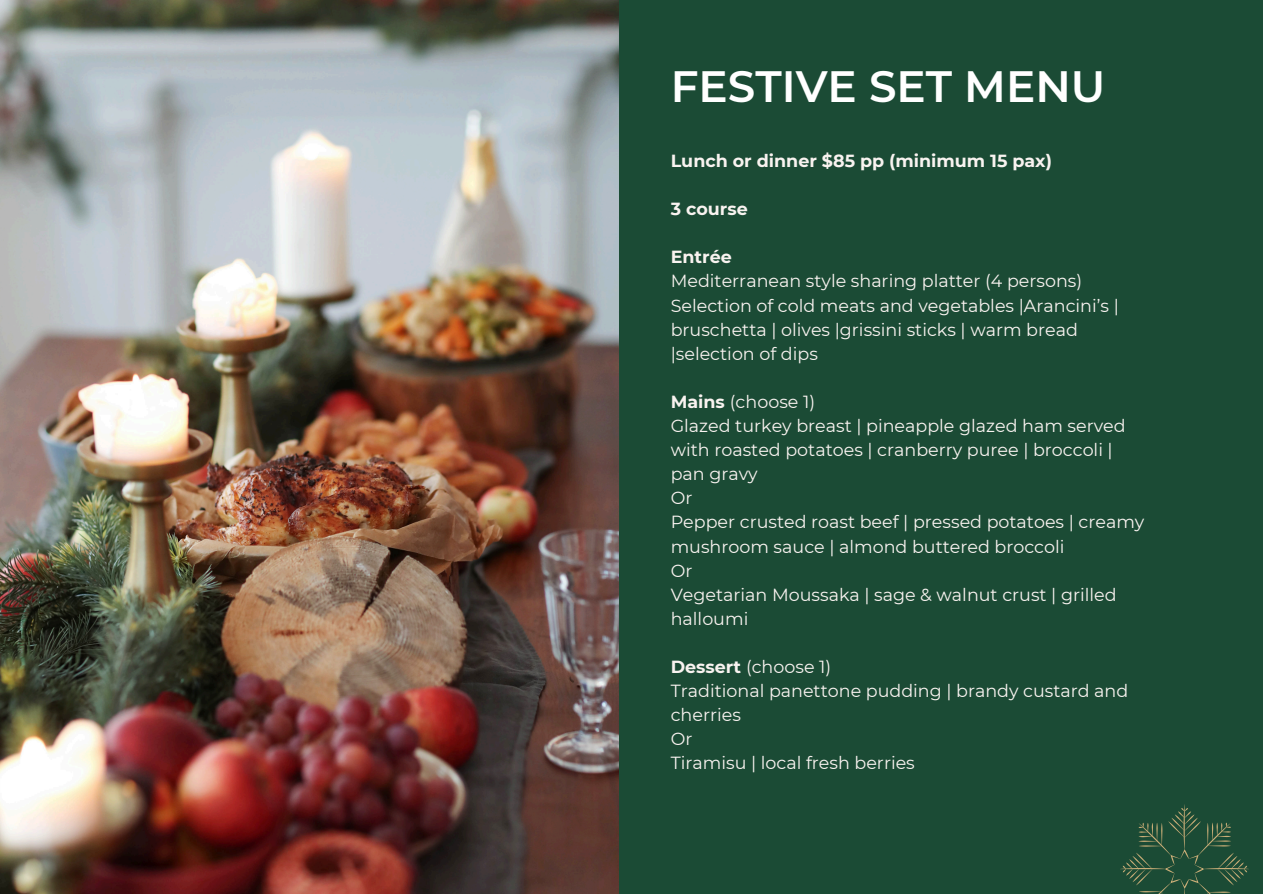
<style>
.page{position:relative;width:1263px;height:894px;background:#fff}
.page>*{position:absolute;margin:0;border:0;box-sizing:border-box;transform-origin:0 0}
.t1{font:600 43.8px "Montserrat";color:#fff}
.t2{font:17.55px/24px "Montserrat";color:#f9f3f0}
.t3{font:700 17.55px "Montserrat";color:#f9f3f0}
.s1{font-weight:700}
</style>
<div class="page">
<div style="left:0;top:0;width:1263px;height:893px;background:#1b4b35"></div>
<img style="left:0;top:0;width:618px;height:893px">
<svg style="left:1120px;top:804px;width:129px;height:89px"></svg>
<h1 class="t1" style="left:671px;top:60px;width:436px">FESTIVE SET MENU</h1>
<h2 class="t3" style="left:671px;top:150px;width:383px">Lunch or dinner $85 pp (minimum 15 pax)</h2>
<h2 class="t3" style="left:671px;top:198px;width:79px">3 course</h2>
<p class="t3" style="left:671px;top:246px;width:63px">Entrée</p>
<p class="t2" style="left:671px;top:269px;width:413px">Mediterranean style sharing platter (4 persons)</p>
<p class="t2" style="left:671px;top:293px;width:450px">Selection of cold meats and vegetables |Arancini’s | bruschetta | olives |grissini sticks | warm bread |selection of dips</p>
<p class="t2" style="left:671px;top:389px;width:146px"><span class="s1">Mains</span> (choose 1)</p>
<p class="t2" style="left:671px;top:413px;width:456px">Glazed turkey breast | pineapple glazed ham served with roasted potatoes | cranberry puree | broccoli | pan gravy</p>
<p class="t2" style="left:671px;top:486px;width:23px">Or</p>
<p class="t2" style="left:671px;top:510px;width:475px">Pepper crusted roast beef | pressed potatoes | creamy mushroom sauce | almond buttered broccoli</p>
<p class="t2" style="left:671px;top:558px;width:23px">Or</p>
<p class="t2" style="left:671px;top:582px;width:447px">Vegetarian Moussaka | sage &amp; walnut crust | grilled halloumi</p>
<p class="t2" style="left:671px;top:654px;width:162px"><span class="s1">Dessert</span> (choose 1)</p>
<p class="t2" style="left:671px;top:678px;width:459px">Traditional panettone pudding | brandy custard and cherries</p>
<p class="t2" style="left:671px;top:726px;width:23px">Or</p>
<p class="t2" style="left:671px;top:750px;width:246px">Tiramisu | local fresh berries</p>
</div>
